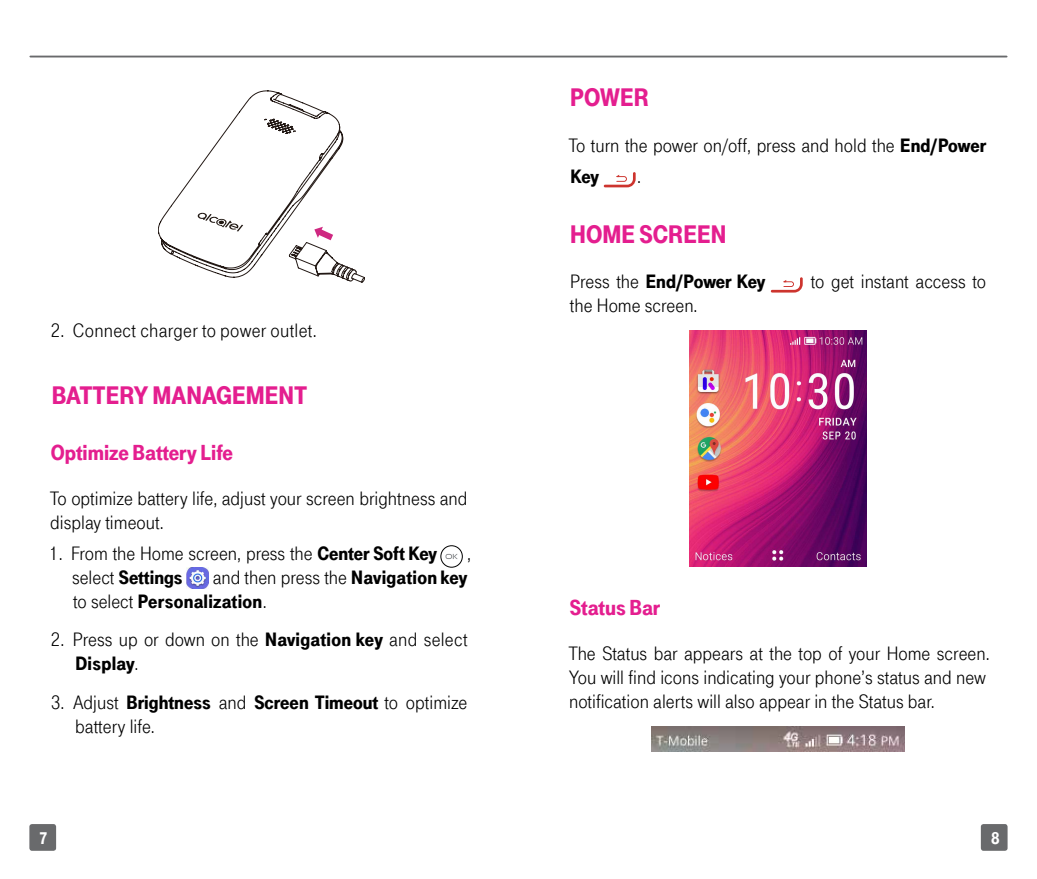
<style>
.page{position:relative;width:1037px;height:879px;background:#fff}
.page>*{position:absolute;margin:0;border:0;box-sizing:border-box;transform-origin:0 0}
.t1{font:26.25px "Tele Grotesk Ultr";color:#e41e8f}
.t2{font:22.5px "Tele Grotesk Ultr";color:#e41e8f}
.t3{font:20px/24px "Tele Grotesk Norm";color:#000}
.t4{font:20px "Tele Grotesk Ultr";color:#000}
.t5{font:17.5px "Tele Grotesk Ultr";color:#fff}
.s1{font-family:"Tele Grotesk Ultr"}
.s2{font-family:"Tele Grotesk Norm"}
</style>
<div class="page">
<div style="left:29px;top:823px;width:27px;height:27px;background:#696a6c;border-radius:3px"></div>
<div style="left:981px;top:823px;width:26px;height:27px;background:#696a6c;border-radius:3px"></div>
<hr style="left:30px;top:56px;width:976px;height:1px;background:#696a6c">
<svg style="left:604px;top:172px;width:32px;height:15px"></svg>
<svg style="left:771px;top:277px;width:32px;height:15px"></svg>
<img style="left:689px;top:330px;width:177px;height:236px">
<img style="left:651px;top:726px;width:253px;height:25px">
<svg style="left:162px;top:93px;width:203px;height:190px"></svg>
<div style="left:441px;top:545px;width:21px;height:22px;border:1px solid #000;border-radius:50%"></div>
<svg style="left:445px;top:554px;width:13px;height:5px"></svg>
<img style="left:187px;top:567px;width:21px;height:21px">
<p class="t3" style="left:51px;top:319px;width:267px">2. Connect charger to power outlet.</p>
<h1 class="t1" style="left:52px;top:381px;width:43px">Battery</h1>
<h1 class="t1" style="left:153px;top:381px;width:96px">Management</h1>
<p class="t2" style="left:51px;top:439px;width:184px">Optimize Battery Life</p>
<p class="t3" style="left:50px;top:486px;width:419px">To optimize battery life, adjust your screen brightness and display timeout.</p>
<p class="t3" style="left:49px;top:541px;width:389px">1. From the Home screen, press the <span class="s1">Center Soft Key</span></p>
<p class="t3" style="left:467px;top:541px;width:6px">,</p>
<p class="t4" style="left:72px;top:566px;width:112px"><span class="s2">select</span> Settings</p>
<p class="t3" style="left:213px;top:565px;width:256px">and then press the <span class="s1">Navigation key</span></p>
<p class="t4" style="left:73px;top:590px;width:195px"><span class="s2">to select</span> Personalization<span class="s2">.</span></p>
<p class="t3" style="left:51px;top:628px;width:418px">2. Press up or down on the <span class="s1">Navigation key</span> and select</p>
<p class="t4" style="left:75px;top:652px;width:65px">Display<span class="s2">.</span></p>
<p class="t4" style="left:51px;top:690px;width:418px"><span class="s2">3. Adjust</span> Brightness <span class="s2">and</span> Screen Timeout <span class="s2">to optimize</span></p>
<p class="t3" style="left:75px;top:714px;width:81px">battery life.</p>
<h1 class="t1" style="left:570px;top:83px;width:65px">Power</h1>
<p class="t3" style="left:568px;top:133px;width:419px">To turn the power on/off, press and hold the <span class="s1">End/Power</span></p>
<p class="t4" style="left:570px;top:165px;width:30px">Key</p>
<p class="t3" style="left:637px;top:165px;width:5px">.</p>
<h1 class="t1" style="left:570px;top:220px;width:98px">Home Screen</h1>
<p class="t4" style="left:570px;top:271px;width:197px"><span class="s2">Press the</span> End/Power Key</p>
<p class="t3" style="left:811px;top:270px;width:177px">to get instant access to</p>
<p class="t3" style="left:570px;top:294px;width:129px">the Home screen.</p>
<p class="t2" style="left:570px;top:595px;width:92px">Status Bar</p>
<p class="t3" style="left:568px;top:642px;width:423px">The Status bar appears at the top of your Home screen.<br>You will find icons indicating your phone’s status and new notification alerts will also appear in the Status bar.</p>
<p class="t5" style="left:39px;top:827px;width:10px">7</p>
<p class="t5" style="left:991px;top:827px;width:10px">8</p>
</div>
